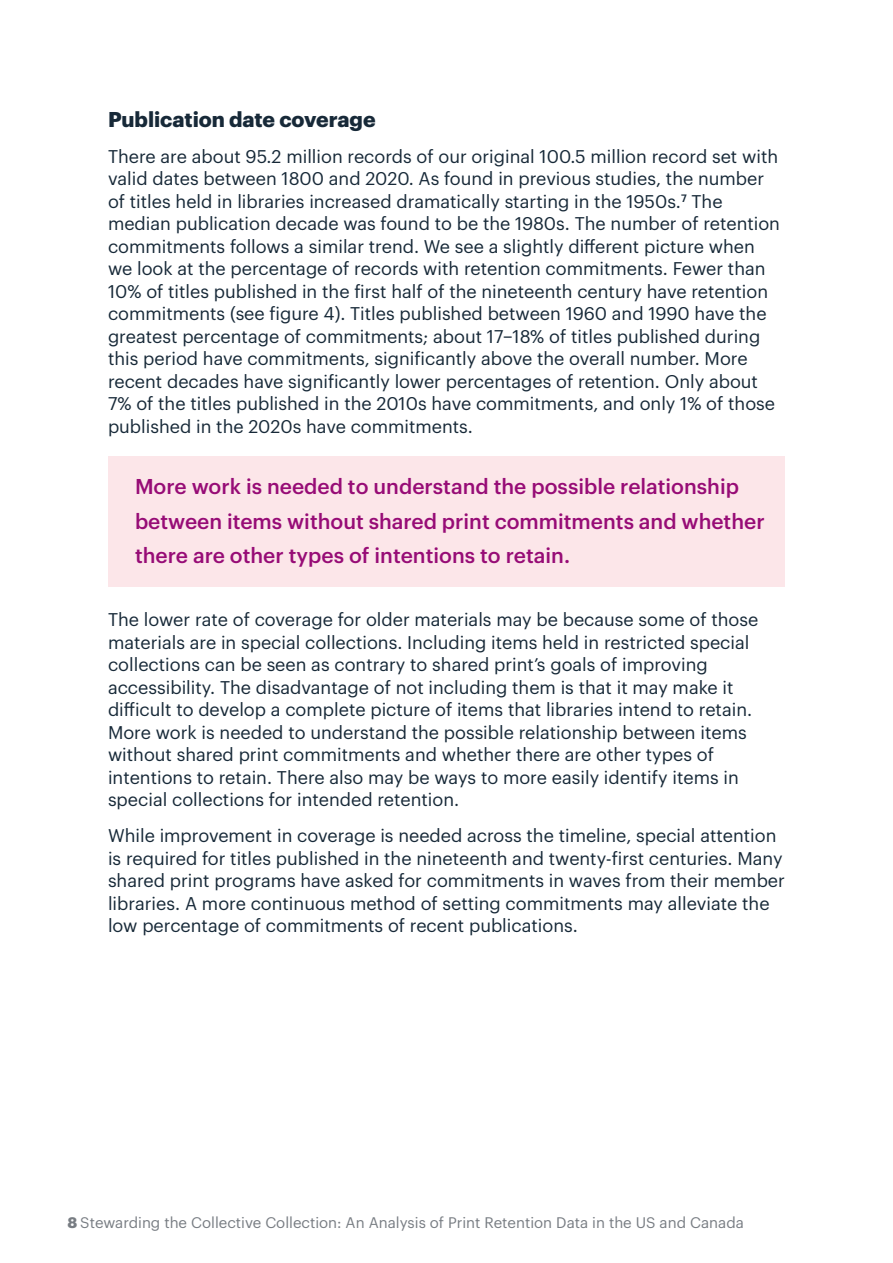
<style>
.page{position:relative;width:893px;height:1263px;background:#fff}
.page>*{position:absolute;margin:0;border:0;box-sizing:border-box;transform-origin:0 0}
.Highlighted_Callout_pink_no_border{font:500 21px/34.5px "Graphik";color:#970c76}
.Secondary_Subhead{font:700 21px "Graphik";letter-spacing:-.005em;color:#172938}
.Body_copy{font:18px/22.5px "Graphik";color:#172938}
.t1{font:15px "Graphik";color:#787d83}
.s1{font-weight:700}
</style>
<div class="page">
<div style="left:108px;top:456px;width:677px;height:131px;background:#fce6e9"></div>
<p class="Secondary_Subhead" style="left:108px;top:103px;width:269px">Publication date coverage</p>
<p class="Body_copy" style="left:108px;top:143px;width:673px">There are about 95.2 million records of our original 100.5 million record set with valid dates between 1800 and 2020. As found in previous studies, the number of titles held in libraries increased dramatically starting in the 1950s.<sup>7</sup> The median publication decade was found to be the 1980s. The number of retention commitments follows a similar trend. We see a slightly different picture when we look at the percentage of records with retention commitments. Fewer than 10% of titles published in the first half of the nineteenth century have retention commitments (see figure 4). Titles published between 1960 and 1990 have the greatest percentage of commitments; about 17–18% of titles published during this period have commitments, significantly above the overall number. More recent decades have significantly lower percentages of retention. Only about 7% of the titles published in the 2010s have commitments, and only 1% of those published in the 2020s have commitments.</p>
<p class="Highlighted_Callout_pink_no_border" style="left:135px;top:467px;width:631px">More work is needed to understand the possible relationship between items without shared print commitments and whether there are other types of intentions to retain.</p>
<p class="Body_copy" style="left:108px;top:607px;width:652px">The lower rate of coverage for older materials may be because some of those materials are in special collections. Including items held in restricted special collections can be seen as contrary to shared print’s goals of improving accessibility. The disadvantage of not including them is that it may make it difficult to develop a complete picture of items that libraries intend to retain.<br>More work is needed to understand the possible relationship between items without shared print commitments and whether there are other types of intentions to retain. There also may be ways to more easily identify items in special collections for intended retention.</p>
<p class="Body_copy" style="left:108px;top:823px;width:678px">While improvement in coverage is needed across the timeline, special attention is required for titles published in the nineteenth and twenty-first centuries. Many shared print programs have asked for commitments in waves from their member libraries. A more continuous method of setting commitments may alleviate the low percentage of commitments of recent publications.</p>
<p class="t1" style="left:68px;top:1211px;width:678px"><span class="s1">8</span> Stewarding the Collective Collection: An Analysis of Print Retention Data in the US and Canada</p>
</div>
